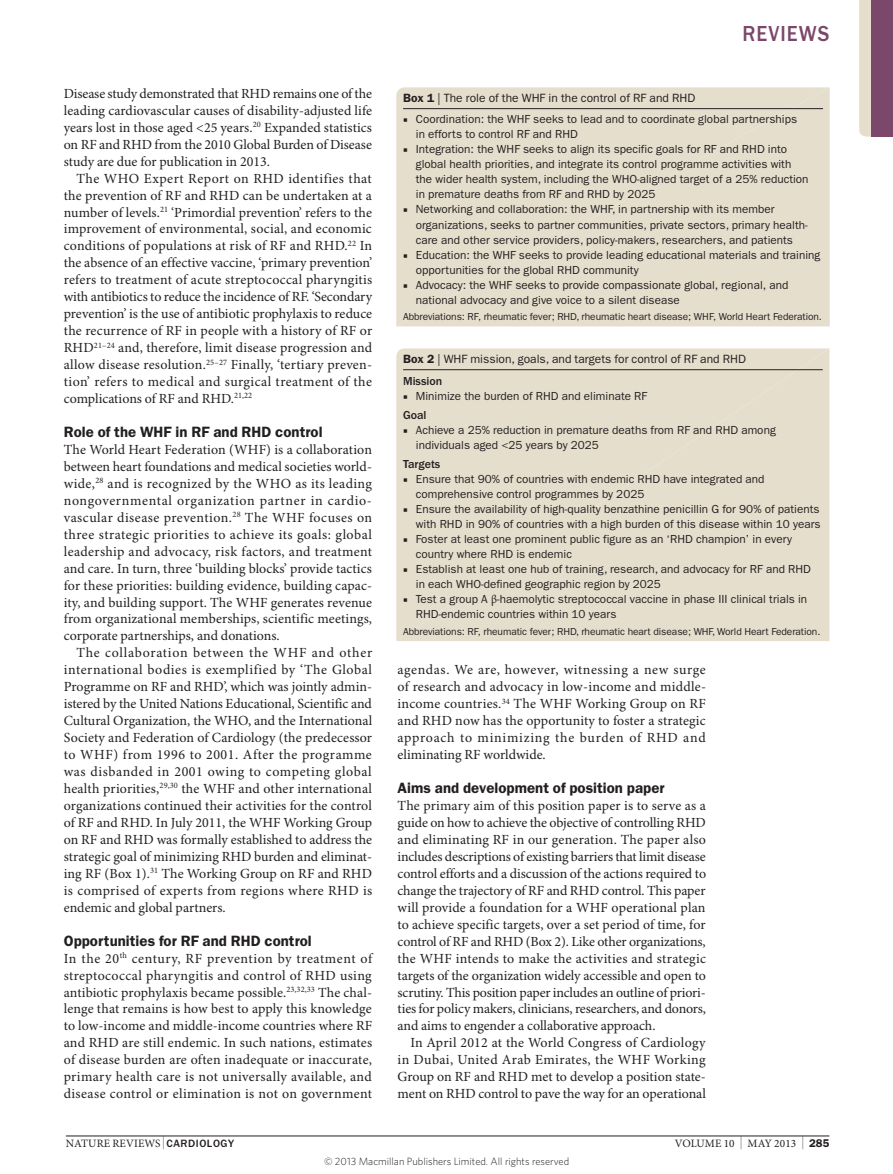
<style>
.page{position:relative;width:893px;height:1174px;background:#fff}
.page>*{position:absolute;margin:0;border:0;box-sizing:border-box;transform-origin:0 0}
.t1{font:500 22.5px "ITC Franklin Gothic Std";letter-spacing:.05em;color:#7b476a;scale:.9 1}
.Head_1{font:600 15px "ITC Franklin Gothic Std";color:#231f20}
.Body_first{font:13.95px/17px "Minion Pro";letter-spacing:.01em;color:#231f20;text-align:justify}
.Body_text{font:13.95px/17px "Minion Pro";color:#231f20;text-align:justify}
.Box_title{font:12px "ITC Franklin Gothic Std";color:#231f20}
.Box_subhead{font:500 12px "ITC Franklin Gothic Std";color:#231f20}
.Box_body_bullet{font:11.7px/15px "ITC Franklin Gothic Std";color:#231f20}
.t2{font:11.25px "Minion Pro";letter-spacing:.01em;color:#231f20}
.t3{font:300 10.5px "Whitney";color:#231f20}
.Box_footnote{font:10.2px "ITC Franklin Gothic Std";letter-spacing:-.01em;color:#231f20}
.s1{font-weight:600}
.s2{font-family:"Minion Pro"}
.s3{font-size:12.9px}
.s4{font-family:"ITC Franklin Gothic Std";font-weight:500;font-size:10.95px}
.s5{font-family:"ITC Franklin Gothic Std";font-weight:600}
</style>
<div class="page">
<hr style="left:66px;top:1135px;width:763px;height:1px;background:#231f20">
<div style="left:396px;top:348px;width:433px;height:293px;background:#e6decd"></div>
<hr style="left:403px;top:369px;width:420px;height:1px;background:#231f20">
<div style="left:396px;top:87px;width:434px;height:239px;background:#e6decd"></div>
<hr style="left:403px;top:108px;width:420px;height:1px;background:#231f20">
<svg style="left:859px;top:0;width:13px;height:137px;background:#ded3c6"></svg>
<div style="left:872px;top:0;width:21px;height:137px;background:#7b476a"></div>
<p class="Body_text" style="left:64px;top:85px;width:310px">Disease study demonstrated that RHD remains one of the leading cardiovascular causes of disability-adjusted life years lost in those aged &lt;25 years.<sup>20</sup> Expanded statistics on RF and RHD from the 2010 Global Burden of Disease study are due for publication in 2013.</p>
<p class="Body_text" style="left:64px;top:170px;width:310px;text-indent:13px">The WHO Expert Report on RHD identifies that the prevention of RF and RHD can be undertaken at a number of levels.<sup>21</sup> ‘Primordial prevention’ refers to the improvement of environmental, social, and economic conditions of populations at risk of RF and RHD.<sup>22</sup> In the absence of an effective vaccine, ‘primary prevention’ refers to treatment of acute streptococcal pharyngitis with antibiotics to reduce the incidence of RF. ‘Secondary prevention’ is the use of antibiotic prophylaxis to reduce the recurrence of RF in people with a history of RF or RHD<sup>21–24</sup> and, therefore, limit disease progression and allow disease resolution.<sup>25–27</sup> Finally, ‘tertiary preven‑ tion’ refers to medical and surgical treatment of the complications of RF and RHD.<sup>21,22</sup></p>
<p class="Head_1" style="left:64px;top:423px;width:260px">Role of the WHF in RF and RHD control</p>
<p class="Body_first" style="left:64px;top:441px;width:310px;text-align:left">The World Heart Federation (WHF) is a collaboration between heart foundations and medical societies world‑ wide,<sup>28</sup> and is recognized by the WHO as its leading nongovernmental organization partner in cardio&shy;vascular disease prevention.<sup>28</sup> The WHF focuses on three strategic priorities to achieve its goals: global leadership and advocacy, risk factors, and treatment and care. In turn, three ‘building blocks’ provide tactics for these priorities: building evidence, building capac‑ ity, and building support. The WHF generates revenue from organizational memberships, scientific meetings, corporate partnerships, and donations.</p>
<p class="Body_text" style="left:64px;top:645px;width:310px;text-indent:13px">The collaboration between the WHF and other international bodies is exemplified by ‘The Global Programme on RF and RHD’, which was jointly admin‑ istered by the United Nations Educational, Scientific and Cultural Organization, the WHO, and the International Society and Federation of Cardiology (the predecessor to WHF) from 1996 to 2001. After the programme was disbanded in 2001 owing to competing global health priorities,<sup>29,30</sup> the WHF and other international organizations continued their activities for the control of RF and RHD. In July 2011, the WHF Working Group on RF and RHD was formally established to address the strategic goal of minimizing RHD burden and eliminat‑ ing RF (Box 1).<sup>31</sup> The Working Group on RF and RHD is comprised of experts from regions where RHD is endemic and global partners.</p>
<p class="Head_1" style="left:64px;top:931px;width:250px">Opportunities for RF and RHD control</p>
<p class="Body_first" style="left:64px;top:950px;width:310px">In the 20<sup>th</sup> century, RF prevention by treatment of streptococcal pharyngitis and control of RHD using antibiotic prophylaxis became possible.<sup>23,32,33</sup> The chal‑ lenge that remains is how best to apply this knowledge to low-income and middle-income countries where RF and RHD are still endemic. In such nations, estimates of disease burden are often inadequate or inaccurate, primary health care is not universally available, and disease control or elimination is not on government</p>
<p class="t1" style="left:742px;top:21px;width:98px">REVIEWS</p>
<p class="Box_title" style="left:403px;top:91px;width:294px"><span class="s1">Box 1</span> | The role of the WHF in the control of RF and RHD</p>
<p class="Box_body_bullet" style="left:416px;top:112px;width:383px;text-indent:-13px"><span class="s2">■</span> Coordination: the WHF seeks to lead and to coordinate global partnerships in efforts to control RF and RHD</p>
<p class="Box_body_bullet" style="left:416px;top:142px;width:394px;text-indent:-13px"><span class="s2">■</span> Integration: the WHF seeks to align its specific goals for RF and RHD into global health priorities, and integrate its control programme activities with the wider health system, including the WHO-aligned target of a 25% reduction in premature deaths from RF and RHD by 2025</p>
<p class="Box_body_bullet" style="left:416px;top:202px;width:393px;text-indent:-13px"><span class="s2">■</span> Networking and collaboration: the WHF, in partnership with its member organizations, seeks to partner communities, private sectors, primary health&shy;care and other service providers, policy-makers, researchers, and patients</p>
<p class="Box_body_bullet" style="left:416px;top:247px;width:406px;text-indent:-13px"><span class="s2">■</span> Education: the WHF seeks to provide leading educational materials and training opportunities for the global RHD community</p>
<p class="Box_body_bullet" style="left:416px;top:277px;width:374px;text-indent:-13px"><span class="s2">■</span> Advocacy: the WHF seeks to provide compassionate global, regional, and national advocacy and give voice to a silent disease</p>
<p class="Box_footnote" style="left:403px;top:311px;width:420px">Abbreviations: RF, rheumatic fever; RHD, rheumatic heart disease; WHF, World Heart Federation.</p>
<p class="Box_title" style="left:403px;top:352px;width:345px"><span class="s1">Box 2</span> | WHF mission, goals, and targets for control of RF and RHD</p>
<p class="Box_subhead" style="left:403px;top:374px;width:41px">Mission</p>
<p class="Box_body_bullet" style="left:403px;top:388px;width:246px"><span class="s2">■</span> Minimize the burden of RHD and eliminate RF</p>
<p class="Box_subhead" style="left:403px;top:408px;width:25px">Goal</p>
<p class="Box_body_bullet" style="left:416px;top:422px;width:361px;text-indent:-13px"><span class="s2">■</span> Achieve a 25% reduction in premature deaths from RF and RHD among individuals aged &lt;25 years by 2025</p>
<p class="Box_subhead" style="left:403px;top:457px;width:39px">Targets</p>
<p class="Box_body_bullet" style="left:416px;top:472px;width:350px;text-indent:-13px"><span class="s2">■</span> Ensure that 90% of countries with endemic RHD have integrated and comprehensive control programmes by 2025</p>
<p class="Box_body_bullet" style="left:403px;top:502px;width:419px;text-align:right"><span class="s2">■</span> Ensure the availability of high-quality benzathine penicillin G for 90% of patients with RHD in 90% of countries with a high burden of this disease within 10 years</p>
<p class="Box_body_bullet" style="left:416px;top:532px;width:378px;text-indent:-13px"><span class="s2">■</span> Foster at least one prominent public figure as an ‘RHD champion’ in every country where RHD is endemic</p>
<p class="Box_body_bullet" style="left:416px;top:562px;width:397px;text-indent:-13px"><span class="s2">■</span> Establish at least one hub of training, research, and advocacy for RF and RHD in each WHO-defined geographic region by 2025</p>
<p class="Box_body_bullet" style="left:416px;top:592px;width:393px;text-indent:-13px"><span class="s2">■</span> Test a group A <span class="s2">β</span>‑haemolytic streptococcal vaccine in phase III clinical trials in<br>RHD-endemic countries within 10 years</p>
<p class="Box_footnote" style="left:403px;top:625px;width:419px">Abbreviations: RF, rheumatic fever; RHD, rheumatic heart disease; WHF, World Heart Federation.</p>
<p class="Body_first" style="left:398px;top:662px;width:310px">agendas. We are, however, witnessing a new surge of research and advocacy in low-income and middle&shy;income countries.<sup>34</sup> The WHF Working Group on RF and RHD now has the opportunity to foster a strategic approach to minimizing the burden of RHD and eliminating RF worldwide.</p>
<p class="Head_1" style="left:398px;top:779px;width:268px">Aims and development of position paper</p>
<p class="Body_first" style="left:398px;top:797px;width:310px">The primary aim of this position paper is to serve as a guide on how to achieve the objective of controlling RHD and eliminating RF in our generation. The paper also includes descriptions of existing barriers that limit disease control efforts and a discussion of the actions required to change the trajectory of RF and RHD control. This paper will provide a foundation for a WHF operational plan to achieve specific targets, over a set period of time, for control of RF and RHD (Box 2). Like other organizations, the WHF intends to make the activities and strategic targets of the organization widely accessible and open to scrutiny. This position paper includes an outline of priori‑ ties for policy makers, clinicians, researchers, and donors, and aims to engender a collaborative approach.</p>
<p class="Body_text" style="left:398px;top:1035px;width:310px;text-indent:13px">In April 2012 at the World Congress of Cardiology in Dubai, United Arab Emirates, the WHF Working Group on RF and RHD met to develop a position state‑ ment on RHD control to pave the way for an operational</p>
<p class="t2" style="left:66px;top:1136px;width:170px">NATURE REVIEWS <span class="s3">|</span> <span class="s4">CARDIOLOGY</span></p>
<p class="t2" style="left:675px;top:1136px;width:156px">VOLUME 10 <span class="s3">|</span> MAY 2013 <span class="s3">|</span> <span class="s5">285</span></p>
<p class="t3" style="left:324px;top:1154px;width:247px">© 2013 Macmillan Publishers Limited. All rights reserved</p>
</div>
